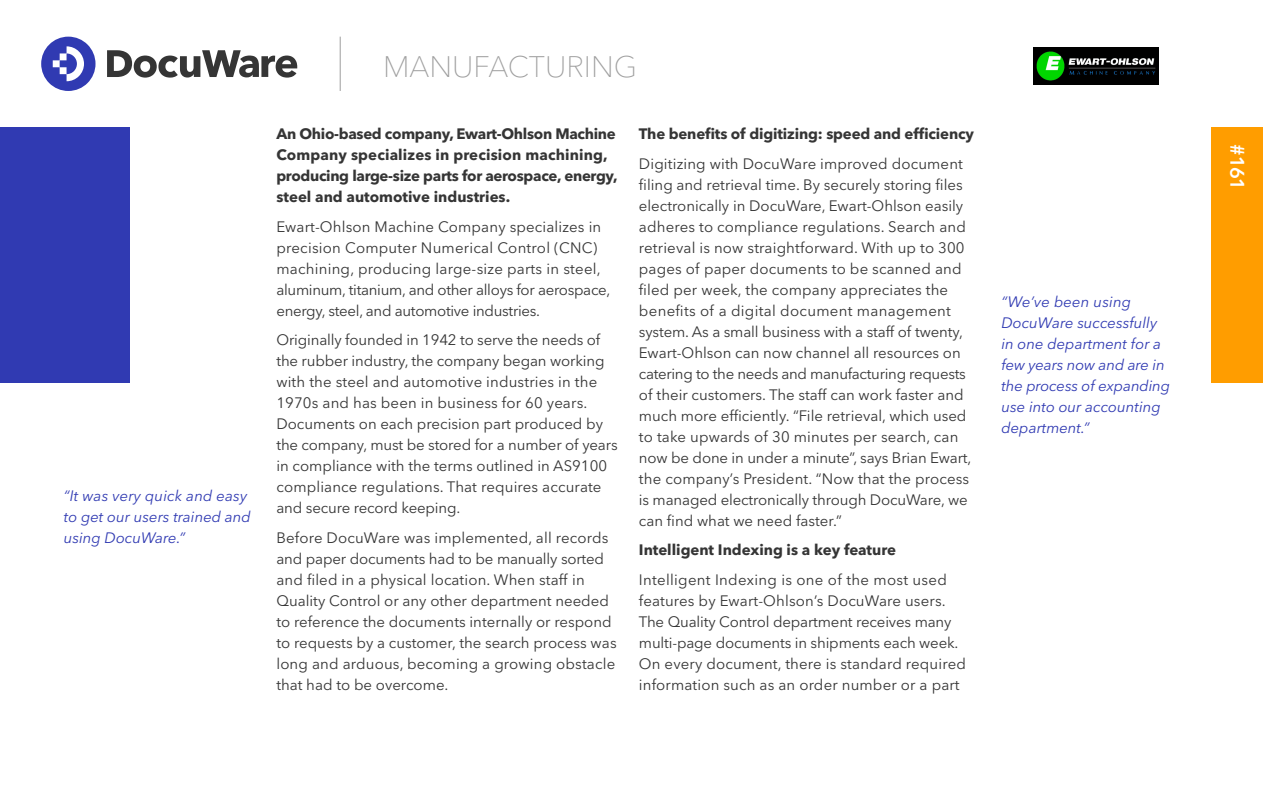
<style>
.page{position:relative;width:1263px;height:787px;background:#fff}
.page>*{position:absolute;margin:0;border:0;box-sizing:border-box;transform-origin:0 0}
.t1{font:100 29.4px "Avenir Next LT Pro";color:#9e9e9e}
.t2{font:600 19.5px "Avenir Next LT Pro";color:#fff}
.t3{font:15px/21px "Avenir Next LT Pro";color:#353535}
.t4{font:700 15px/21px "Avenir Next LT Pro";letter-spacing:-.01em;color:#353535}
.t5{font:italic 15px/21px "Avenir Next LT Pro";color:#303ab2}
</style>
<div class="page">
<svg style="left:41px;top:37px;width:55px;height:54px"></svg>
<svg style="left:107px;top:50px;width:190px;height:28px"></svg>
<hr style="left:340px;top:37px;width:1px;height:54px;background:#9e9e9e">
<div style="left:1212px;top:128px;width:51px;height:255px;background:#ff9d00"></div>
<div style="left:0;top:128px;width:130px;height:255px;background:#303ab2"></div>
<img style="left:1033px;top:47px;width:126px;height:37px">
<p class="t5" style="left:64px;top:485px;width:189px">“It was very quick and easy to get our users trained and using DocuWare.”</p>
<h1 class="t1" style="left:383px;top:49px;width:255px">MANUFACTURING</h1>
<p class="t4" style="left:276px;top:123px;width:341px">An Ohio-based company, Ewart-Ohlson Machine</p>
<p class="t4" style="left:276px;top:144px;width:343px">Company specializes in precision machining, producing large-size parts for aerospace, energy, steel and automotive industries.</p>
<p class="t3" style="left:276px;top:216px;width:335px">Ewart-Ohlson Machine Company specializes in precision Computer Numerical Control (CNC) machining, producing large-size parts in steel, aluminum, titanium, and other alloys for aerospace, energy, steel, and automotive industries.</p>
<p class="t3" style="left:276px;top:329px;width:343px">Originally founded in 1942 to serve the needs of the rubber industry, the company began working with the steel and automotive industries in the 1970s and has been in business for 60 years.<br>Documents on each precision part produced by the company, must be stored for a number of years in compliance with the terms outlined in AS9100 compliance regulations. That requires accurate and secure record keeping.</p>
<p class="t3" style="left:276px;top:527px;width:342px">Before DocuWare was implemented, all records and paper documents had to be manually sorted and filed in a physical location. When staff in Quality Control or any other department needed to reference the documents internally or respond to requests by a customer, the search process was long and arduous, becoming a growing obstacle that had to be overcome.</p>
<p class="t4" style="left:639px;top:123px;width:337px">The benefits of digitizing: speed and efficiency</p>
<p class="t3" style="left:639px;top:153px;width:334px">Digitizing with DocuWare improved document filing and retrieval time. By securely storing files electronically in DocuWare, Ewart-Ohlson easily adheres to compliance regulations. Search and retrieval is now straightforward. With up to 300 pages of paper documents to be scanned and filed per week, the company appreciates the benefits of a digital document management system. As a small business with a staff of twenty, Ewart-Ohlson can now channel all resources on catering to the needs and manufacturing requests of their customers. The staff can work faster and much more efficiently. “File retrieval, which used to take upwards of 30 minutes per search, can now be done in under a minute”, says Brian Ewart, the company’s President. “Now that the process is managed electronically through DocuWare, we can find what we need faster.”</p>
<p class="t4" style="left:639px;top:539px;width:259px">Intelligent Indexing is a key feature</p>
<p class="t3" style="left:639px;top:569px;width:329px">Intelligent Indexing is one of the most used features by Ewart-Ohlson’s DocuWare users.<br>The Quality Control department receives many multi-page documents in shipments each week.<br>On every document, there is standard required information such as an order number or a part</p>
<p class="t5" style="left:1001px;top:291px;width:170px">“We’ve been using<br>DocuWare successfully in one department for a few years now and are in the process of expanding use into our accounting department.”</p>
<h2 class="t2" style="left:1249px;top:144px;width:47px;rotate:90deg">#161</h2>
</div>
